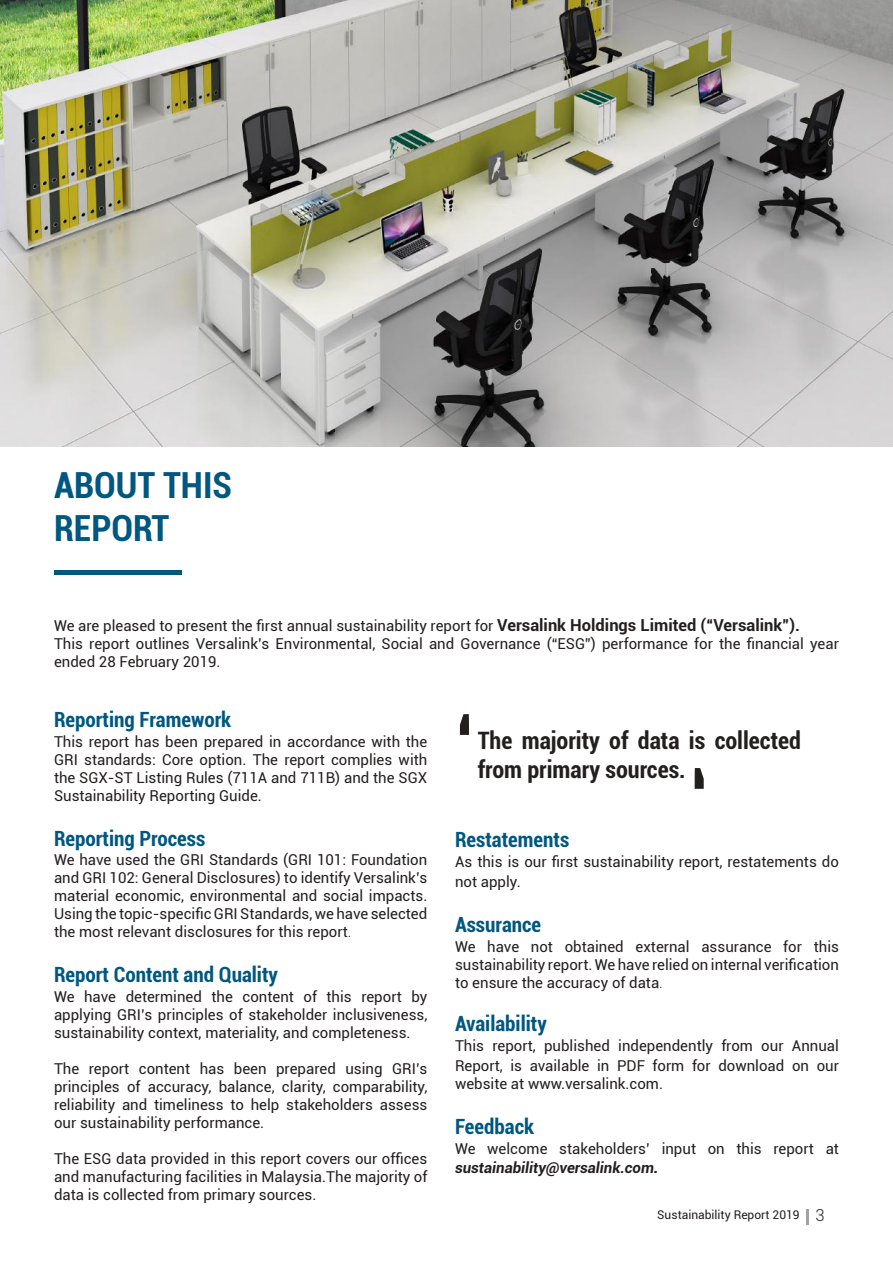
<style>
.page{position:relative;width:893px;height:1263px;background:#fff}
.page>*{position:absolute;margin:0;border:0;box-sizing:border-box;transform-origin:0 0}
.t1{font:700 condensed 79.5px "Roboto";color:#241f1f}
.t2{font:700 condensed 36px/43.2px "Roboto";color:#005780}
.t3{font:700 condensed 24px "Roboto";color:#241f1f}
.t4{font:700 condensed 21px "Roboto";color:#005780}
.t5{font:300 16.5px "Roboto";color:#241f1f}
.t6{font:15px/18px "Roboto";color:#241f1f;text-align:justify}
.t7{font:12px "Roboto";color:#241f1f}
.s1{font-weight:700;font-size:16.5px}
.s2{font-weight:300}
.s3{font-weight:700;font-style:italic}
.s4{font-weight:700;font-style:italic;font-size:16.5px}
</style>
<div class="page">
<hr style="left:806px;top:1209px;width:3px;height:16px;background:#a2a2a4">
<hr style="left:54px;top:571px;width:128px;height:4px;background:#005780">
<img style="left:0;top:0;width:893px;height:446px">
<h2 class="t2" style="left:54px;top:462px;width:180px">ABOUT THIS<br>REPORT</h2>
<p class="t6" style="left:54px;top:616px;width:786px;text-align:left">We are pleased to present the first annual sustainability report for <span class="s1">Versalink Holdings Limited (“Versalink”).<br></span>This report outlines Versalink’s Environmental, Social and Governance (“ESG”) performance for the financial year ended 28 February 2019.</p>
<h3 class="t4" style="left:54px;top:705px;width:179px">Reporting Framework</h3>
<p class="t6" style="left:54px;top:732px;width:375px">This report has been prepared in accordance with the GRI standards: Core option. The report complies with the SGX-ST Listing Rules (711A and 711B) and the SGX Sustainability Reporting Guide.</p>
<h3 class="t4" style="left:54px;top:823px;width:153px">Reporting Process</h3>
<p class="t6" style="left:54px;top:850px;width:375px">We have used the GRI Standards (GRI 101: Foundation and GRI 102: General Disclosures) to identify Versalink’s material economic, environmental and social impacts.<br>Using the topic-specific GRI Standards, we have selected the most relevant disclosures for this report<span class="s2">.</span></p>
<h3 class="t4" style="left:54px;top:960px;width:225px">Report Content and Quality</h3>
<p class="t6" style="left:54px;top:987px;width:375px">We have determined the content of this report by applying GRI’s principles of stakeholder inclusiveness, sustainability context, materiality, and completeness.</p>
<p class="t6" style="left:54px;top:1059px;width:375px">The report content has been prepared using GRI’s principles of accuracy, balance, clarity, comparability, reliability and timeliness to help stakeholders assess our sustainability performance.</p>
<p class="t6" style="left:54px;top:1149px;width:375px">The ESG data provided in this report covers our offices and manufacturing facilities in Malaysia.The majority of data is collected from primary sources.</p>
<h1 class="t1" style="left:455px;top:687px;width:21px">‘</h1>
<h3 class="t3" style="left:478px;top:724px;width:325px">The majority of data is collected</h3>
<h3 class="t3" style="left:478px;top:752px;width:209px">from primary sources.</h3>
<h3 class="t4" style="left:455px;top:825px;width:116px">Restatements</h3>
<p class="t6" style="left:455px;top:851px;width:385px;line-height:19.8px">As this is our first sustainability report, restatements do not apply.</p>
<h3 class="t4" style="left:455px;top:910px;width:88px">Assurance</h3>
<p class="t6" style="left:455px;top:937px;width:385px">We have not obtained external assurance for this sustainability report. We have relied on internal verification to ensure the accuracy of data<span class="s2">.</span></p>
<h3 class="t4" style="left:455px;top:1009px;width:93px">Availability</h3>
<p class="t6" style="left:455px;top:1035px;width:385px;line-height:19.8px">This report, published independently from our Annual<br>Report, is available in PDF form for download on our</p>
<p class="t6" style="left:455px;top:1074px;width:210px">website at www.versalink.com.</p>
<h3 class="t4" style="left:455px;top:1111px;width:81px">Feedback</h3>
<p class="t6" style="left:455px;top:1138px;width:385px;line-height:19.8px">We welcome stakeholders’ input on this report at <span class="s3">sustainability@versalink.com</span><span class="s4">.</span></p>
<p class="t7" style="left:657px;top:1207px;width:144px">Sustainability Report 2019</p>
<p class="t5" style="left:815px;top:1204px;width:11px">3</p>
</div>
